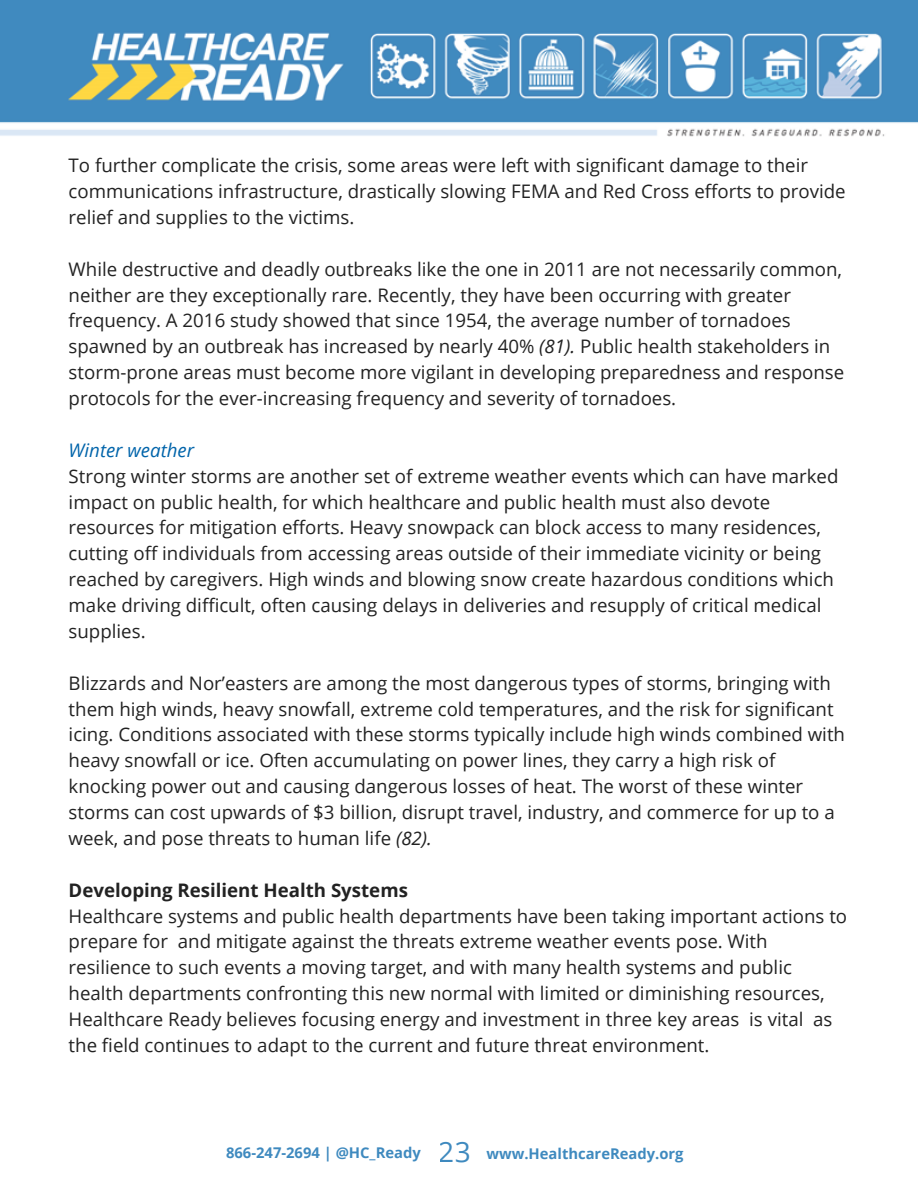
<style>
.page{position:relative;width:918px;height:1188px;background:#fff}
.page>*{position:absolute;margin:0;border:0;box-sizing:border-box;transform-origin:0 0}
.t1{font:18.75px/25.8px "Open Sans";color:#222}
.t2{font:700 18.75px "Open Sans";color:#222}
.t3{font:italic 18.75px "Open Sans";color:#0064aa}
.t4{font:700 14.85px "Open Sans";color:#0064aa}
.s1{font-style:italic}
.s2{font-weight:400;font-size:28.05px}
</style>
<div class="page">
<img style="left:0;top:0;width:918px;height:137px">
<p class="t1" style="left:69px;top:152px;width:779px">To further complicate the crisis, some areas were left with significant damage to their communications infrastructure, drastically slowing FEMA and Red Cross efforts to provide relief and supplies to the victims.</p>
<p class="t1" style="left:69px;top:255px;width:777px">While destructive and deadly outbreaks like the one in 2011 are not necessarily common, neither are they exceptionally rare. Recently, they have been occurring with greater frequency. A 2016 study showed that since 1954, the average number of tornadoes spawned by an outbreak has increased by nearly 40% <span class="s1">(81).</span> Public health stakeholders in storm-prone areas must become more vigilant in developing preparedness and response protocols for the ever-increasing frequency and severity of tornadoes.</p>
<p class="t3" style="left:69px;top:437px;width:127px">Winter weather</p>
<p class="t1" style="left:69px;top:462px;width:771px">Strong winter storms are another set of extreme weather events which can have marked impact on public health, for which healthcare and public health must also devote resources for mitigation efforts. Heavy snowpack can block access to many residences, cutting off individuals from accessing areas outside of their immediate vicinity or being reached by caregivers. High winds and blowing snow create hazardous conditions which make driving difficult, often causing delays in deliveries and resupply of critical medical supplies.</p>
<p class="t1" style="left:69px;top:669px;width:778px">Blizzards and Nor’easters are among the most dangerous types of storms, bringing with them high winds, heavy snowfall, extreme cold temperatures, and the risk for significant icing. Conditions associated with these storms typically include high winds combined with heavy snowfall or ice. Often accumulating on power lines, they carry a high risk of knocking power out and causing dangerous losses of heat. The worst of these winter storms can cost upwards of $3 billion, disrupt travel, industry, and commerce for up to a week, and pose threats to human life <span class="s1">(82).</span></p>
<p class="t2" style="left:69px;top:877px;width:341px">Developing Resilient Health Systems</p>
<p class="t1" style="left:69px;top:902px;width:780px">Healthcare systems and public health departments have been taking important actions to prepare for and mitigate against the threats extreme weather events pose. With resilience to such events a moving target, and with many health systems and public health departments confronting this new normal with limited or diminishing resources, Healthcare Ready believes focusing energy and investment in three key areas is vital as the field continues to adapt to the current and future threat environment.</p>
<p class="t4" style="left:226px;top:1143px;width:459px">866-247-2694 | @HC_Ready <span class="s2">23</span> www.HealthcareReady.org</p>
</div>
